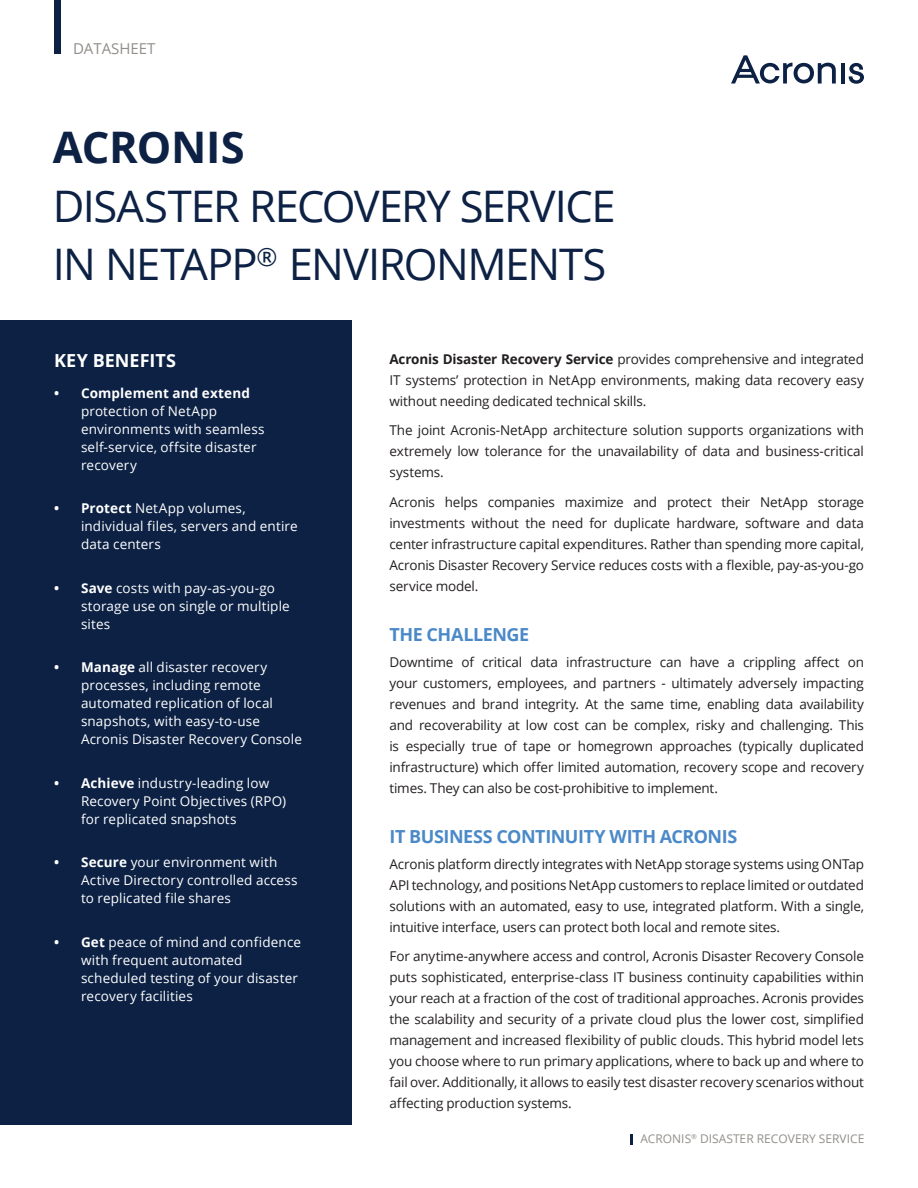
<style>
.page{position:relative;width:918px;height:1188px;background:#fff}
.page>*{position:absolute;margin:0;border:0;box-sizing:border-box;transform-origin:0 0}
.t1{font:43.5px/58.5px "Open Sans";letter-spacing:-.035em;color:#0c2144}
.t2{font:700 43.5px "Open Sans";letter-spacing:-.01em;color:#0c2144}
.t3{font:700 18px "Open Sans";letter-spacing:-.025em;color:#4b89c8}
.t4{font:700 18px "Open Sans";letter-spacing:.005em;color:#fff}
.t5{font:15px "Open Sans";color:#928f89}
.t6{font:13.5px/21px "Open Sans";letter-spacing:-.015em;color:#231f20;text-align:justify}
.t7{font:13.5px/18px "Open Sans";letter-spacing:.01em;color:#fff}
.t8{font:700 13.5px "Open Sans";letter-spacing:.01em;color:#fff}
.t9{font:12px "Open Sans";color:#928f89}
.s1{font-weight:700}
</style>
<div class="page">
<div style="left:0;top:320px;width:352px;height:805px;background:#0c2144"></div>
<div style="left:54px;top:0;width:7px;height:54px;background:#0c2144"></div>
<svg style="left:630px;top:1134px;width:2px;height:10px"></svg>
<hr style="left:841px;top:63px;width:4px;height:21px;background:#0c2144">
<svg style="left:848px;top:63px;width:16px;height:21px"></svg>
<svg style="left:731px;top:55px;width:105px;height:29px"></svg>
<p class="t5" style="left:73px;top:38px;width:84px">DATASHEET</p>
<h1 class="t2" style="left:53px;top:117px;width:194px">ACRONIS</h1>
<h1 class="t1" style="left:53px;top:176px;width:565px">DISASTER RECOVERY SERVICE<br>IN NETAPP<sup>®</sup> ENVIRONMENTS</h1>
<h2 class="t4" style="left:54px;top:348px;width:124px">KEY BENEFITS</h2>
<p class="t8" style="left:54px;top:383px;width:197px">• Complement and extend</p>
<p class="t7" style="left:81px;top:402px;width:185px">protection of NetApp environments with seamless self-service, offsite disaster recovery</p>
<p class="t7" style="left:81px;top:499px;width:218px;text-indent:-27px"><span class="s1">• Protect</span> NetApp volumes, individual files, servers and entire data centers</p>
<p class="t7" style="left:81px;top:579px;width:210px;text-indent:-27px"><span class="s1">• Save</span> costs with pay-as-you-go storage use on single or multiple sites</p>
<p class="t7" style="left:81px;top:658px;width:222px;text-indent:-27px"><span class="s1">• Manage</span> all disaster recovery processes, including remote automated replication of local snapshots, with easy-to-use<br>Acronis Disaster Recovery Console</p>
<p class="t7" style="left:81px;top:774px;width:207px;text-indent:-27px"><span class="s1">• Achieve</span> industry-leading low<br>Recovery Point Objectives (RPO) for replicated snapshots</p>
<p class="t7" style="left:81px;top:853px;width:218px;text-indent:-27px"><span class="s1">• Secure</span> your environment with<br>Active Directory controlled access to replicated file shares</p>
<p class="t7" style="left:81px;top:933px;width:222px;text-indent:-27px"><span class="s1">• Get</span> peace of mind and confidence with frequent automated scheduled testing of your disaster recovery facilities</p>
<p class="t6" style="left:389px;top:348px;width:476px"><span class="s1">Acronis Disaster Recovery Service</span> provides comprehensive and integrated IT systems’ protection in NetApp environments, making data recovery easy without needing dedicated technical skills.</p>
<p class="t6" style="left:389px;top:419px;width:476px">The joint Acronis-NetApp architecture solution supports organizations with extremely low tolerance for the unavailability of data and business-critical systems.</p>
<p class="t6" style="left:389px;top:491px;width:476px">Acronis helps companies maximize and protect their NetApp storage investments without the need for duplicate hardware, software and data center infrastructure capital expenditures. Rather than spending more capital, Acronis Disaster Recovery Service reduces costs with a flexible, pay-as-you-go service model.</p>
<h2 class="t3" style="left:389px;top:622px;width:141px">THE CHALLENGE</h2>
<p class="t6" style="left:389px;top:651px;width:476px">Downtime of critical data infrastructure can have a crippling affect on your customers, employees, and partners - ultimately adversely impacting revenues and brand integrity. At the same time, enabling data availability and recoverability at low cost can be complex, risky and challenging. This is especially true of tape or homegrown approaches (typically duplicated infrastructure) which offer limited automation, recovery scope and recovery times. They can also be cost-prohibitive to implement.</p>
<h2 class="t3" style="left:389px;top:824px;width:349px">IT BUSINESS CONTINUITY WITH ACRONIS</h2>
<p class="t6" style="left:389px;top:853px;width:476px">Acronis platform directly integrates with NetApp storage systems using ONTap API technology, and positions NetApp customers to replace limited or outdated solutions with an automated, easy to use, integrated platform. With a single, intuitive interface, users can protect both local and remote sites.</p>
<p class="t6" style="left:389px;top:945px;width:476px">For anytime-anywhere access and control, Acronis Disaster Recovery Console puts sophisticated, enterprise-class IT business continuity capabilities within your reach at a fraction of the cost of traditional approaches. Acronis provides the scalability and security of a private cloud plus the lower cost, simplified management and increased flexibility of public clouds. This hybrid model lets you choose where to run primary applications, where to back up and where to fail over. Additionally, it allows to easily test disaster recovery scenarios without affecting production systems.</p>
<p class="t9" style="left:640px;top:1131px;width:226px">ACRONIS<sup>®</sup> DISASTER RECOVERY SERVICE</p>
</div>
